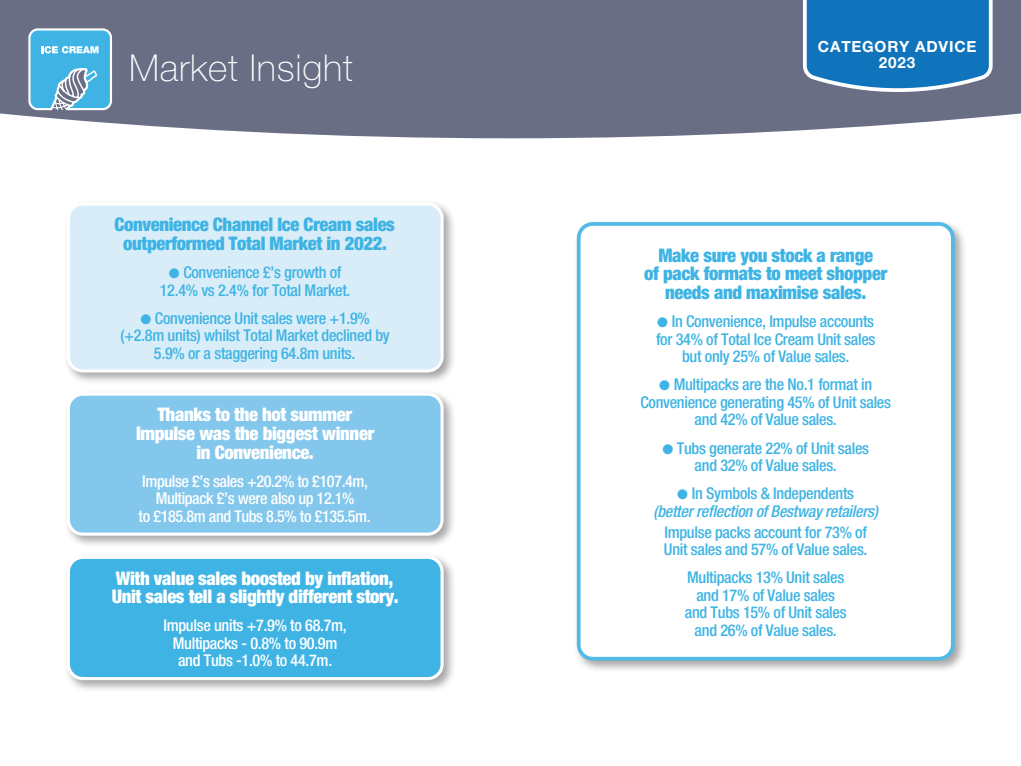
<style>
.page{position:relative;width:1021px;height:766px;background:#fff}
.page>*{position:absolute;margin:0;border:0;box-sizing:border-box;transform-origin:0 0}
.t1{font:37px "Helvetica Neue LT 35 Th";letter-spacing:.02em;color:#fff}
.t2{font:18.7px/18.7px "Helvetica Neue LT 97 Blk Cn";letter-spacing:-.02em;color:#3fb4e4;text-align:center}
.t3{font:18.7px/18.7px "Helvetica Neue LT 97 Blk Cn";letter-spacing:-.02em;color:#fff;text-align:center}
.t4{font:16.2px/17.5px "Helvetica Neue LT 67 Md Cn";letter-spacing:-.02em;color:#3fb4e4;text-align:center}
.t5{font:16.2px/17.5px "Helvetica Neue LT 67 Md Cn";letter-spacing:-.025em;color:#fff;text-align:center}
.t6{font:16.2px "Helvetica Neue LT 67 Md Cn Obl";letter-spacing:-.02em;color:#3fb4e4}
.t7{font:15.3px "Helvetica Neue LT 75 Bd";letter-spacing:.05em;color:#fff}
</style>
<div class="page">
<svg style="left:0;top:0;width:1020px;height:138px;background:#73788d"></svg>
<svg style="left:801px;top:0;width:193px;height:94px;background:#297dbb"></svg>
<svg style="left:27px;top:27px;width:86px;height:92px;background:#6bb4d6"></svg>
<div style="left:574px;top:219px;width:393px;height:454px;background:#231f20;opacity:.4"></div>
<div style="left:578px;top:224px;width:374px;height:434px;background:#fff;border-radius:14px"></div>
<div style="left:577px;top:222px;width:377px;height:438px;border:4px solid #53bae7;border-radius:14px"></div>
<div style="left:64px;top:200px;width:392px;height:185px;background:#231f20;opacity:.4"></div>
<div style="left:68px;top:204px;width:374px;height:167px;background:#d9edf8;border-radius:14px"></div>
<div style="left:67px;top:202px;width:376px;height:170px;border:3px solid #fff;border-radius:14px"></div>
<div style="left:64px;top:390px;width:392px;height:158px;background:#231f20;opacity:.4"></div>
<div style="left:68px;top:394px;width:374px;height:140px;background:#83c7ec;border-radius:14px"></div>
<div style="left:67px;top:392px;width:376px;height:143px;border:3px solid #fff;border-radius:14px"></div>
<div style="left:64px;top:553px;width:392px;height:139px;background:#231f20;opacity:.4"></div>
<div style="left:68px;top:557px;width:374px;height:121px;background:#3fb4e4;border-radius:14px"></div>
<div style="left:67px;top:555px;width:376px;height:125px;border:3px solid #fff;border-radius:14px"></div>
<p class="t7" style="left:818px;top:37px;width:160px">CATEGORY ADVICE</p>
<h1 class="t1" style="left:129px;top:46px;width:225px">Market Insight</h1>
<p class="t7" style="left:879px;top:53px;width:38px">2023</p>
<p class="t2" style="left:114px;top:215px;width:282px">Convenience Channel Ice Cream sales outperformed Total Market in 2022.</p>
<p class="t4" style="left:160px;top:263px;width:192px">● Convenience £’s growth of<br>12.4% vs 2.4% for Total Market.</p>
<p class="t4" style="left:120px;top:309px;width:271px">● Convenience Unit sales were +1.9% (+2.8m units) whilst Total Market declined by<br>5.9% or a staggering 64.8m units.</p>
<p class="t3" style="left:136px;top:405px;width:240px">Thanks to the hot summer<br>Impulse was the biggest winner in Convenience.</p>
<p class="t5" style="left:139px;top:472px;width:233px">Impulse £’s sales +20.2% to £107.4m,<br>Multipack £’s were also up 12.1%<br>to £185.8m and Tubs 8.5% to £135.5m.</p>
<p class="t3" style="left:112px;top:568px;width:288px;text-align:left">With value sales boosted by inflation,<br>Unit sales tell a slightly different story.</p>
<p class="t5" style="left:163px;top:616px;width:185px">Impulse units +7.9% to 68.7m,<br>Multipacks - 0.8% to 90.9m and Tubs -1.0% to 44.7m.</p>
<p class="t2" style="left:644px;top:245px;width:244px">Make sure you stock a range<br>of pack formats to meet shopper needs and maximise sales.</p>
<p class="t4" style="left:656px;top:312px;width:221px">● In Convenience, Impulse accounts for 34% of Total Ice Cream Unit sales but only 25% of Value sales.</p>
<p class="t4" style="left:640px;top:376px;width:252px">● Multipacks are the No.1 format in<br>Convenience generating 45% of Unit sales and 42% of Value sales.</p>
<p class="t4" style="left:662px;top:439px;width:208px">● Tubs generate 22% of Unit sales and 32% of Value sales.</p>
<p class="t4" style="left:677px;top:484px;width:178px">● In Symbols &amp; Independents</p>
<p class="t6" style="left:653px;top:501px;width:226px">(better reflection of Bestway retailers)</p>
<p class="t4" style="left:664px;top:523px;width:205px;text-align:left">Impulse packs account for 73% of<br>Unit sales and 57% of Value sales.</p>
<p class="t4" style="left:685px;top:568px;width:163px">Multipacks 13% Unit sales and 17% of Value sales and Tubs 15% of Unit sales and 26% of Value sales.</p>
</div>
